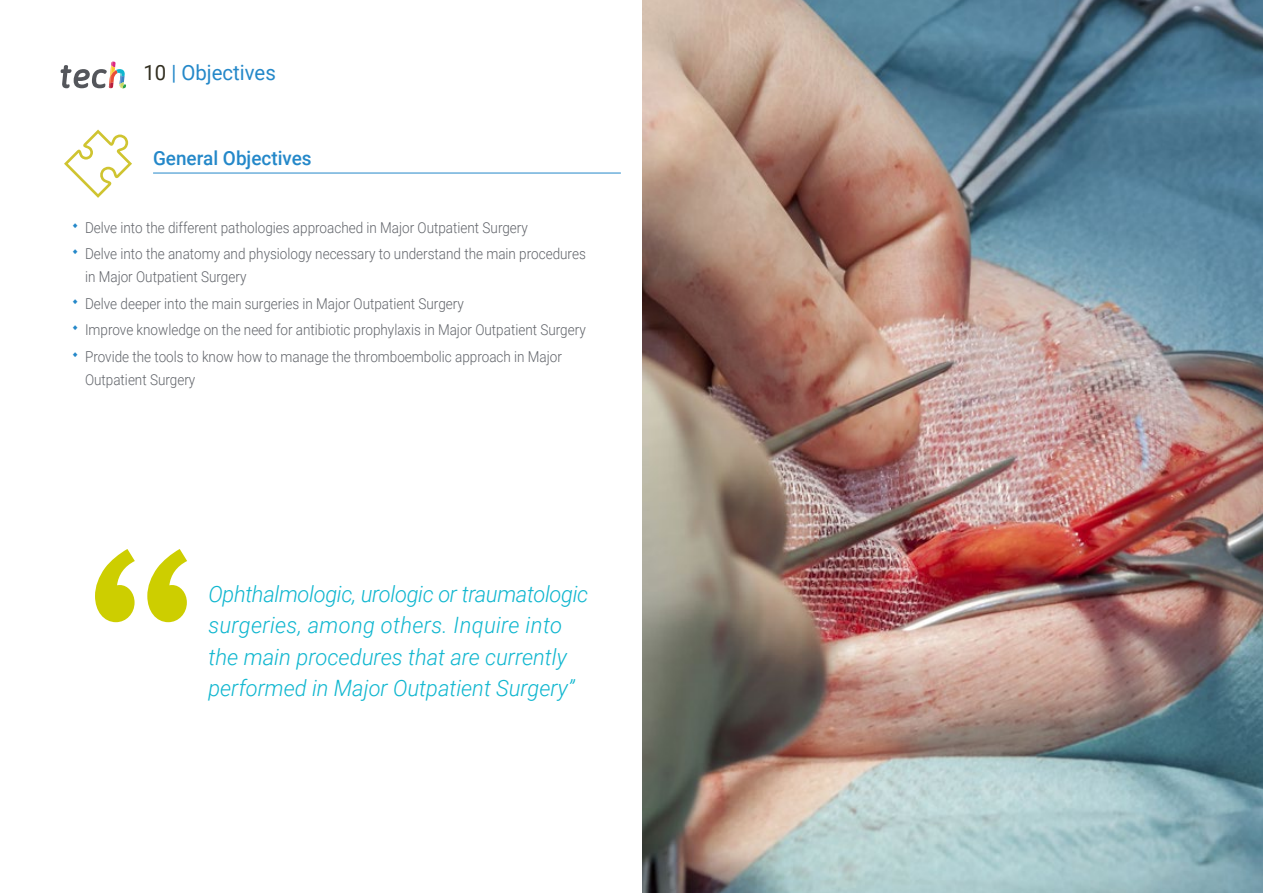
<style>
.page{position:relative;width:1263px;height:893px;background:#fff}
.page>*{position:absolute;margin:0;border:0;box-sizing:border-box;transform-origin:0 0}
.t1{font:italic 300 22.5px/31.5px "Roboto";color:#0fb6cf}
.t2{font:21px "Roboto";color:#2488c9}
.t3{font:500 19.5px "Roboto";color:#2488c9}
.t4{font:300 15px/26.7px "Roboto";color:#61646a;scale:.9 1}
.s1{color:#312e20}
</style>
<div class="page">
<svg style="left:95px;top:549px;width:92px;height:73px"></svg>
<img style="left:642px;top:0;width:621px;height:893px">
<hr style="left:153px;top:173px;width:468px;height:1px;background:#2488c9">
<svg style="left:64px;top:130px;width:68px;height:68px"></svg>
<svg style="left:61px;top:62px;width:65px;height:27px"></svg>
<h2 class="t2" style="left:144px;top:57px;width:134px"><span class="s1">10</span> | Objectives</h2>
<h3 class="t3" style="left:153px;top:144px;width:160px">General Objectives</h3>
<p class="t4" style="left:85px;top:213px;width:558px">Delve into the different pathologies approached in Major Outpatient Surgery<br>Delve into the anatomy and physiology necessary to understand the main procedures</p>
<p class="t4" style="left:85px;top:262px;width:558px">in Major Outpatient Surgery<br>Delve deeper into the main surgeries in Major Outpatient Surgery<br>Improve knowledge on the need for antibiotic prophylaxis in Major Outpatient Surgery Provide the tools to know how to manage the thromboembolic approach in Major</p>
<p class="t4" style="left:85px;top:365px;width:124px">Outpatient Surgery</p>
<h1 class="t1" style="left:208px;top:577px;width:381px">Ophthalmologic, urologic or traumatologic surgeries, among others. Inquire into the main procedures that are currently performed in Major Outpatient Surgery”</h1>
</div>
